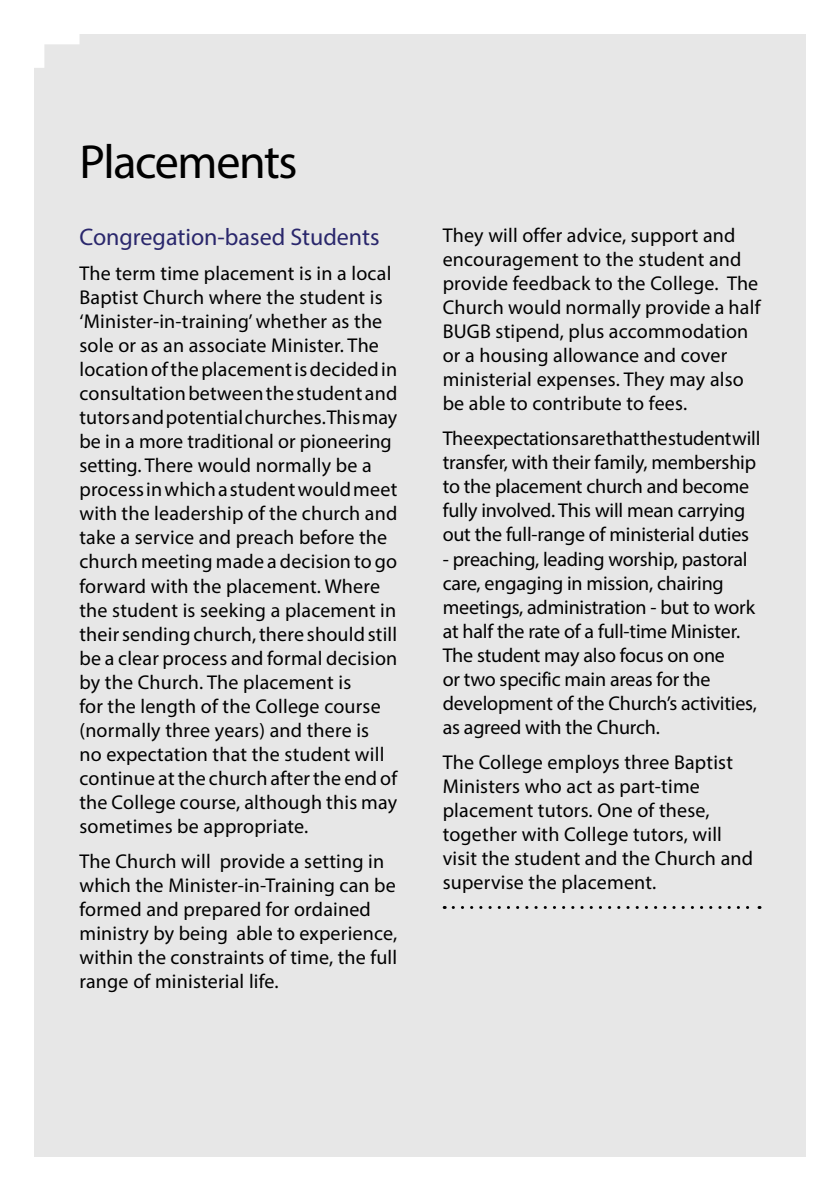
<style>
.page{position:relative;width:840px;height:1191px;background:#fff}
.page>*{position:absolute;margin:0;border:0;box-sizing:border-box;transform-origin:0 0}
.t1{font:48px "Myriad Pro";letter-spacing:-.03em;color:#000}
.t2{font:24px "Myriad Pro";color:#2a276c}
.t3{font:20px/24px "Myriad Pro";letter-spacing:.01em;color:#000}
.t4{font:20px/24px "Myriad Pro";letter-spacing:-.01em;color:#000}
</style>
<div class="page">
<div style="left:34px;top:34px;width:771px;height:1123px;background:#e7e7e7"></div>
<svg style="left:34px;top:34px;width:45px;height:34px"></svg>
<svg style="left:453px;top:906px;width:306px;height:3px"></svg>
<h1 class="t1" style="left:79px;top:132px;width:219px">Placements</h1>
<p class="t2" style="left:79px;top:222px;width:301px">Congregation-based Students</p>
<p class="t3" style="left:79px;top:261px;width:319px">The term time placement is in a local Baptist Church where the student is ‘Minister-in-training’ whether as the sole or as an associate Minister. The location of the placement is decided in consultation between the student and tutors and potential churches. This may be in a more traditional or pioneering setting. There would normally be a process in which a student would meet with the leadership of the church and take a service and preach before the church meeting made a decision to go forward with the placement. Where the student is seeking a placement in their sending church, there should still be a clear process and formal decision by the Church. The placement is<br>for the length of the College course (normally three years) and there is<br>no expectation that the student will continue at the church after the end of the College course, although this may sometimes be appropriate.</p>
<p class="t3" style="left:79px;top:849px;width:319px">The Church will provide a setting in which the Minister-in-Training can be formed and prepared for ordained ministry by being able to experience, within the constraints of time, the full range of ministerial life.</p>
<p class="t3" style="left:442px;top:223px;width:319px">They will offer advice, support and encouragement to the student and provide feedback to the College. The Church would normally provide a half BUGB stipend, plus accommodation or a housing allowance and cover ministerial expenses. They may also be able to contribute to fees.</p>
<p class="t4" style="left:442px;top:426px;width:319px">The expectations are that the student will transfer, with their family, membership to the placement church and become fully involved. This will mean carrying out the full-range of ministerial duties</p>
<p class="t4" style="left:442px;top:546px;width:315px">- preaching, leading worship, pastoral care, engaging in mission, chairing meetings, administration - but to work at half the rate of a full-time Minister.<br>The student may also focus on one<br>or two specific main areas for the development of the Church’s activities, as agreed with the Church.</p>
<p class="t3" style="left:442px;top:750px;width:312px">The College employs three Baptist<br>Ministers who act as part-time placement tutors. One of these, together with College tutors, will visit the student and the Church and supervise the placement.</p>
</div>
